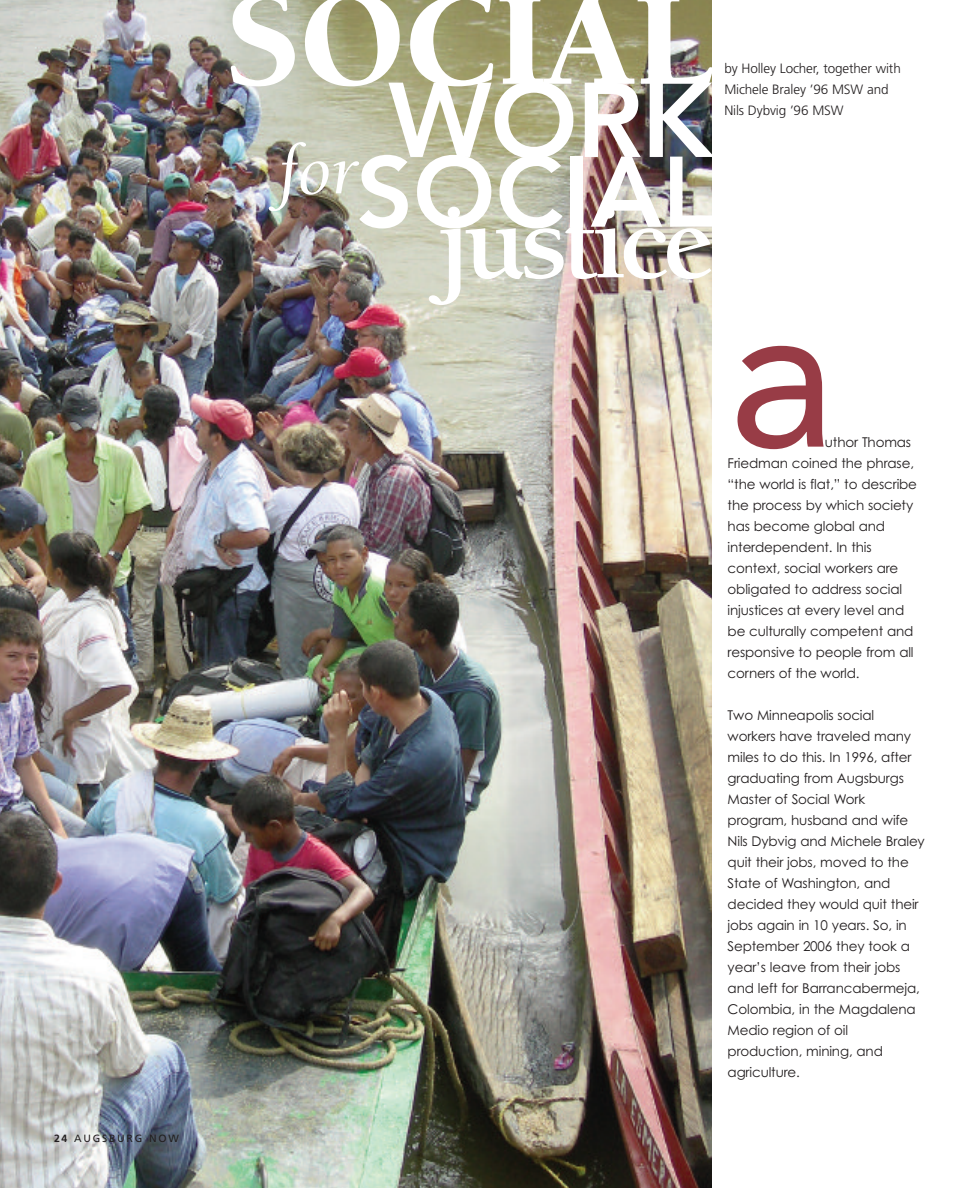
<style>
.page{position:relative;width:972px;height:1188px;background:#fff}
.page>*{position:absolute;margin:0;border:0;box-sizing:border-box;transform-origin:0 0}
.t1{font:210px "Avenir";color:#983c46}
.t2{font:900 138px "Berkeley";letter-spacing:-.01em;color:#fff}
.t3{font:700 111px "Berkeley";letter-spacing:-.055em;color:#fff}
.t4{font:800 105px "Avenir";color:#fff}
.t5{font:800 99px "Avenir";color:#fff}
.t6{font:italic 72px "Berkeley";color:#fff}
.t7{font:13.5px/21px "Century Gothic";letter-spacing:-.01em;color:#231f20}
.t8{font:300 13.5px/21px "Frutiger";letter-spacing:-.01em;color:#231f20}
.t9{font:10.5px "Frutiger";letter-spacing:.165em;color:#231f20}
.s1{font-weight:700}
</style>
<div class="page">
<img style="left:0;top:0;width:712px;height:1188px">
<p class="t9" style="left:54px;top:1134px;width:126px"><span class="s1">24</span> AUGSBURG NOW</p>
<h2 class="t2" style="left:225px;top:-14px;width:489px">SOCIAL</h2>
<h3 class="t4" style="left:388px;top:78px;width:326px">WORK</h3>
<h3 class="t6" style="left:278px;top:143px;width:81px">for</h3>
<h3 class="t5" style="left:356px;top:152px;width:359px">SOCIAL</h3>
<h3 class="t3" style="left:438px;top:199px;width:278px">justice</h3>
<p class="t8" style="left:724px;top:59px;width:178px">by Holley Locher, together with<br>Michele Braley ’96 MSW and<br>Nils Dybvig ’96 MSW</p>
<h1 class="t1" style="left:728px;top:288px;width:110px">a</h1>
<p class="t7" style="left:728px;top:431px;width:191px;text-indent:97px">uthor Thomas<br>Friedman coined the phrase, “the world is flat,” to describe the process by which society has become global and interdependent. In this context, social workers are obligated to address social injustices at every level and be culturally competent and responsive to people from all corners of the world.</p>
<p class="t7" style="left:728px;top:704px;width:199px">Two Minneapolis social workers have traveled many miles to do this. In 1996, after graduating from Augsburgs<br>Master of Social Work program, husband and wife<br>Nils Dybvig and Michele Braley quit their jobs, moved to the<br>State of Washington, and decided they would quit their jobs again in 10 years. So, in<br>September 2006 they took a year’s leave from their jobs and left for Barrancabermeja,<br>Colombia, in the Magdalena<br>Medio region of oil production, mining, and agriculture.</p>
</div>
